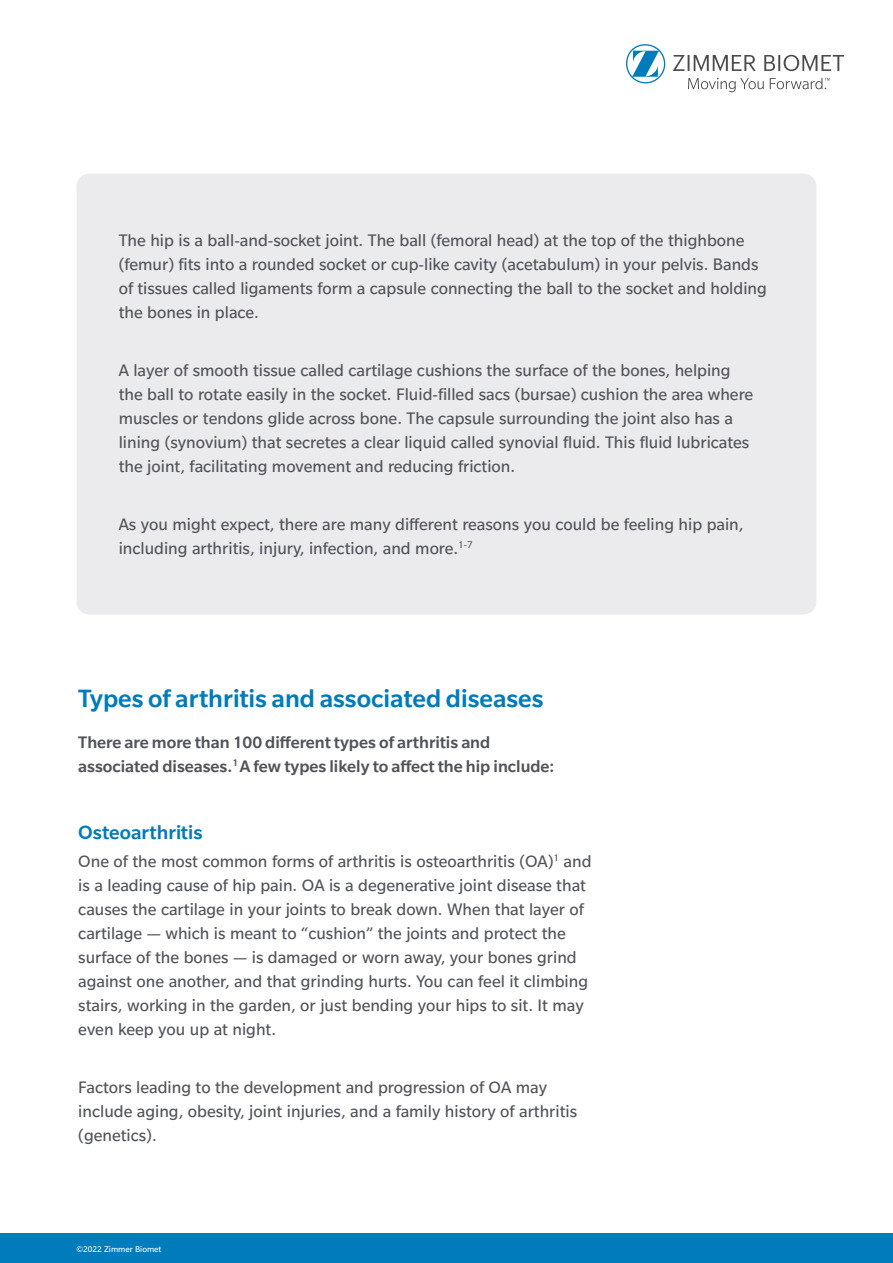
<style>
.page{position:relative;width:893px;height:1263px;background:#fff}
.page>*{position:absolute;margin:0;border:0;box-sizing:border-box;transform-origin:0 0}
.t1{font:500 27px "Slate Pro";color:#007bbb}
.t2{font:500 21px "Slate Pro";color:#007bbb}
.t3{font:18px/24px "Slate Pro";color:#50535a}
.t4{font:500 18px/24px "Slate Pro";color:#50535a}
.t5{font:9px "Slate Pro";color:#fff}
</style>
<div class="page">
<div style="left:77px;top:174px;width:739px;height:440px;background:#ebebed;border-radius:13px"></div>
<div style="left:0;top:1233px;width:893px;height:30px;background:#007bbb"></div>
<svg style="left:673px;top:55px;width:171px;height:16px"></svg>
<svg style="left:626px;top:44px;width:39px;height:39px"></svg>
<svg style="left:688px;top:78px;width:76px;height:14px"></svg>
<svg style="left:770px;top:78px;width:60px;height:11px"></svg>
<p class="t3" style="left:119px;top:227px;width:650px">The hip is a ball-and-socket joint. The ball (femoral head) at the top of the thighbone (femur) fits into a rounded socket or cup-like cavity (acetabulum) in your pelvis. Bands of tissues called ligaments form a capsule connecting the ball to the socket and holding the bones in place.</p>
<p class="t3" style="left:119px;top:357px;width:636px">A layer of smooth tissue called cartilage cushions the surface of the bones, helping the ball to rotate easily in the socket. Fluid-filled sacs (bursae) cushion the area where muscles or tendons glide across bone. The capsule surrounding the joint also has a lining (synovium) that secretes a clear liquid called synovial fluid. This fluid lubricates the joint, facilitating movement and reducing friction.</p>
<p class="t3" style="left:119px;top:511px;width:626px">As you might expect, there are many different reasons you could be feeling hip pain, including arthritis, injury, infection, and more.<sup>1-7</sup></p>
<h1 class="t1" style="left:78px;top:682px;width:467px">Types of arthritis and associated diseases</h1>
<p class="t4" style="left:78px;top:730px;width:478px">There are more than 100 different types of arthritis and associated diseases.<sup>1</sup> A few types likely to affect the hip include:</p>
<p class="t2" style="left:78px;top:819px;width:126px">Osteoarthritis</p>
<p class="t3" style="left:78px;top:848px;width:515px">One of the most common forms of arthritis is osteoarthritis (OA)<sup>1</sup> and is a leading cause of hip pain. OA is a degenerative joint disease that causes the cartilage in your joints to break down. When that layer of cartilage — which is meant to “cushion” the joints and protect the surface of the bones — is damaged or worn away, your bones grind against one another, and that grinding hurts. You can feel it climbing stairs, working in the garden, or just bending your hips to sit. It may even keep you up at night.</p>
<p class="t3" style="left:78px;top:1074px;width:500px">Factors leading to the development and progression of OA may include aging, obesity, joint injuries, and a family history of arthritis (genetics).</p>
<p class="t5" style="left:76px;top:1243px;width:87px">©2022 Zimmer Biomet</p>
</div>
